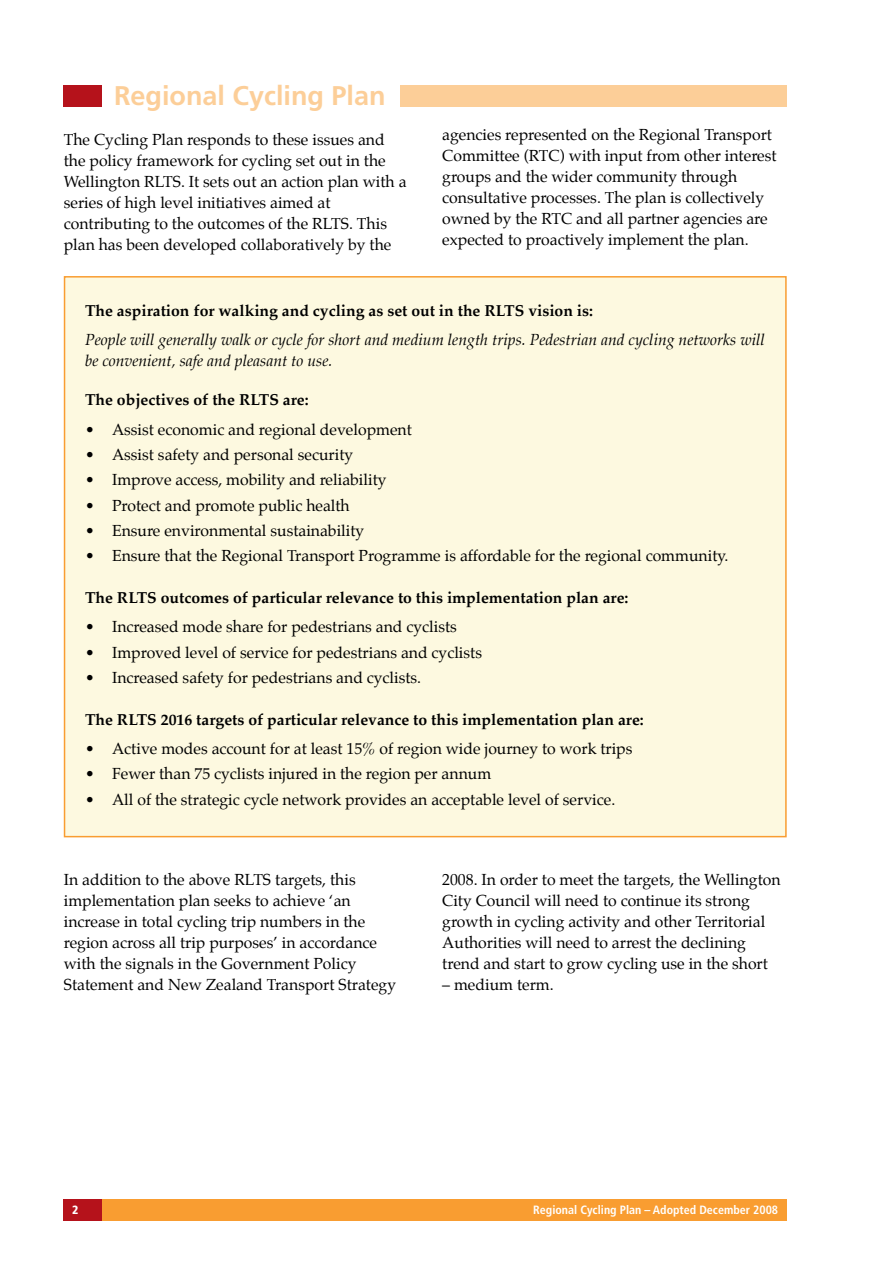
<style>
.page{position:relative;width:893px;height:1263px;background:#fff}
.page>*{position:absolute;margin:0;border:0;box-sizing:border-box;transform-origin:0 0}
.t1{font:700 27px "Frutiger";color:#fcce98}
.t2{font:15.75px/21px "Palatino";color:#000}
.t3{font:700 15.75px "Palatino";color:#000}
.t4{font:italic 15.75px/21px "Palatino";color:#000}
.t5{font:700 condensed 12px "Frutiger";color:#fff}
.t6{font:900 condensed 12px "Frutiger";color:#fff}
</style>
<div class="page">
<div style="left:64px;top:85px;width:723px;height:21px;background:#fcce98"></div>
<div style="left:64px;top:1199px;width:723px;height:21px;background:#f99d31"></div>
<div style="left:64px;top:1199px;width:38px;height:21px;background:#b5121b"></div>
<div style="left:64px;top:85px;width:38px;height:21px;background:#b5121b"></div>
<div style="left:64px;top:276px;width:723px;height:561px;background:#fdf9e0;border:2px solid #f99d31"></div>
<div style="left:102px;top:85px;width:298px;height:33px;background:#fff"></div>
<h1 class="t1" style="left:114px;top:80px;width:273px">Regional Cycling Plan</h1>
<p class="t2" style="left:64px;top:130px;width:344px">The Cycling Plan responds to these issues and the policy framework for cycling set out in the Wellington RLTS. It sets out an action plan with a series of high level initiatives aimed at contributing to the outcomes of the RLTS. This plan has been developed collaboratively by the</p>
<p class="t2" style="left:442px;top:126px;width:336px">agencies represented on the Regional Transport Committee (RTC) with input from other interest groups and the wider community through consultative processes. The plan is collectively owned by the RTC and all partner agencies are expected to proactively implement the plan.</p>
<p class="t3" style="left:85px;top:301px;width:509px">The aspiration for walking and cycling as set out in the RLTS vision is:</p>
<p class="t4" style="left:85px;top:331px;width:681px">People will generally walk or cycle for short and medium length trips. Pedestrian and cycling networks will be convenient, safe and pleasant to use.</p>
<p class="t3" style="left:85px;top:390px;width:225px">The objectives of the RLTS are:</p>
<p class="t2" style="left:85px;top:420px;width:328px">• Assist economic and regional development</p>
<p class="t2" style="left:85px;top:446px;width:270px">• Assist safety and personal security</p>
<p class="t2" style="left:85px;top:471px;width:303px">• Improve access, mobility and reliability</p>
<p class="t2" style="left:85px;top:496px;width:266px">• Protect and promote public health</p>
<p class="t2" style="left:85px;top:521px;width:281px">• Ensure environmental sustainability</p>
<p class="t2" style="left:85px;top:547px;width:645px">• Ensure that the Regional Transport Programme is affordable for the regional community.</p>
<p class="t3" style="left:85px;top:588px;width:545px">The RLTS outcomes of particular relevance to this implementation plan are:</p>
<p class="t2" style="left:85px;top:618px;width:373px">• Increased mode share for pedestrians and cyclists</p>
<p class="t2" style="left:85px;top:643px;width:398px">• Improved level of service for pedestrians and cyclists</p>
<p class="t2" style="left:85px;top:668px;width:338px">• Increased safety for pedestrians and cyclists.</p>
<p class="t3" style="left:85px;top:710px;width:560px">The RLTS 2016 targets of particular relevance to this implementation plan are:</p>
<p class="t2" style="left:85px;top:740px;width:549px">• Active modes account for at least 15% of region wide journey to work trips</p>
<p class="t2" style="left:85px;top:765px;width:408px">• Fewer than 75 cyclists injured in the region per annum</p>
<p class="t2" style="left:85px;top:790px;width:532px">• All of the strategic cycle network provides an acceptable level of service.</p>
<p class="t2" style="left:64px;top:870px;width:334px">In addition to the above RLTS targets, this implementation plan seeks to achieve ‘an increase in total cycling trip numbers in the region across all trip purposes’ in accordance with the signals in the Government Policy Statement and New Zealand Transport Strategy</p>
<p class="t2" style="left:442px;top:870px;width:340px">2008. In order to meet the targets, the Wellington City Council will need to continue its strong growth in cycling activity and other Territorial Authorities will need to arrest the declining trend and start to grow cycling use in the short</p>
<p class="t2" style="left:442px;top:975px;width:113px">– medium term.</p>
<p class="t6" style="left:72px;top:1203px;width:8px">2</p>
<p class="t5" style="left:533px;top:1203px;width:246px">Regional Cycling Plan – Adopted December 2008</p>
</div>
